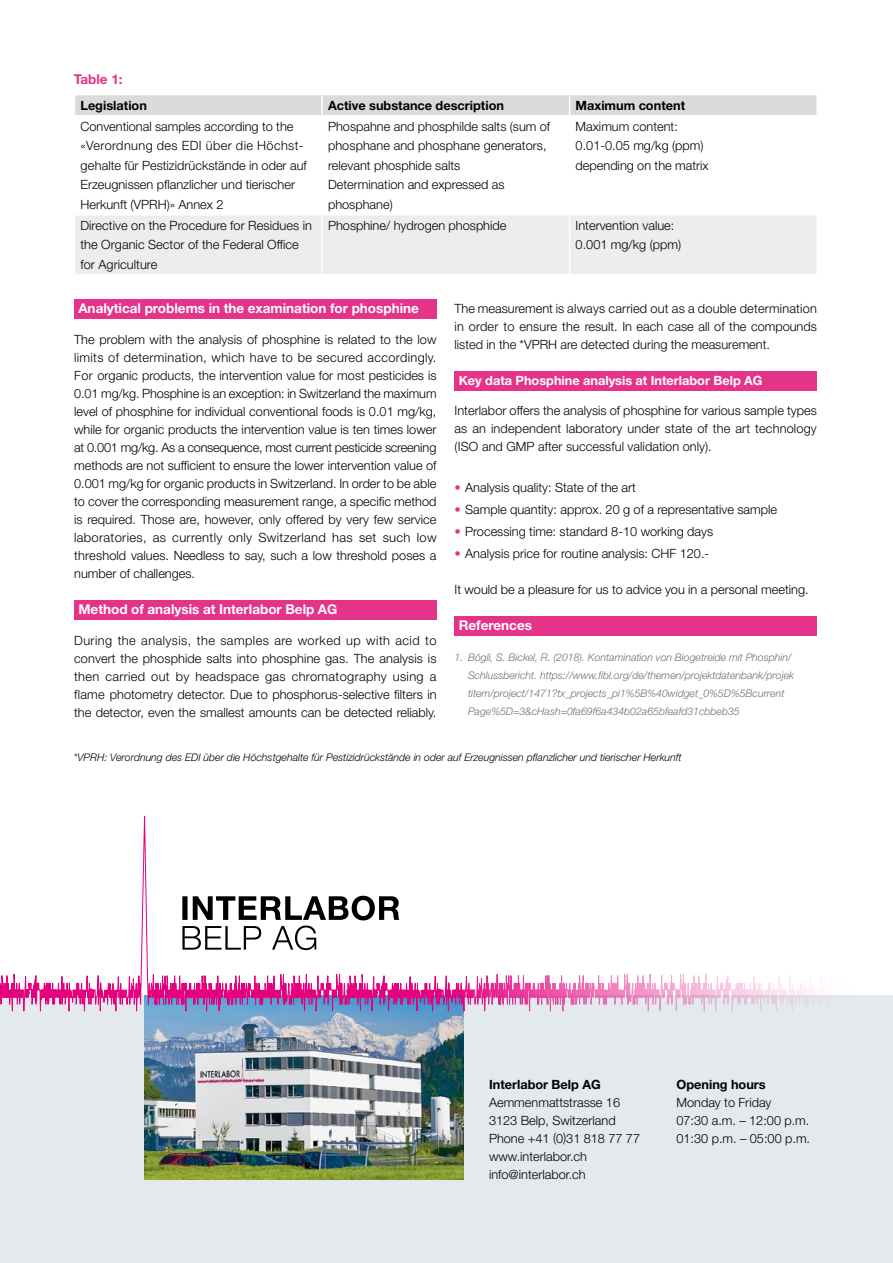
<style>
.page{position:relative;width:893px;height:1263px;background:#fff}
.page>*{position:absolute;margin:0;border:0;box-sizing:border-box;transform-origin:0 0}
.t1{font:700 13.5px "Helvetica Neue LT Std";color:#fff}
.t2{font:700 13.5px "Helvetica Neue LT Std";color:#e43388}
.t3{font:300 12.75px/18px "Helvetica Neue LT Std";color:#000}
.t4{font:700 12.75px "Helvetica Neue LT Std";color:#000}
.t5{font:700 12.75px "Helvetica Neue LT Std";color:#fff}
.t6{font:italic 300 10.5px/18px "Helvetica Neue LT Std";color:#706f6f}
.t7{font:italic 300 10.5px "Helvetica Neue LT Std";color:#000}
.s1{font-weight:700;color:#e43388}
</style>
<div class="page">
<div style="left:0;top:995px;width:893px;height:268px;background:#e3e9ec"></div>
<img style="left:145px;top:1011px;width:318px;height:169px">
<svg style="left:101px;top:816px;width:346px;height:195px"></svg>
<svg style="left:0;top:973px;width:101px;height:38px"></svg>
<svg style="left:447px;top:973px;width:344px;height:38px"></svg>
<svg style="left:791px;top:977px;width:25px;height:34px"></svg>
<svg style="left:182px;top:896px;width:217px;height:54px"></svg>
<div style="left:74px;top:299px;width:362px;height:20px;background:#e43388"></div>
<div style="left:74px;top:600px;width:362px;height:20px;background:#e43388"></div>
<div style="left:454px;top:371px;width:363px;height:19px;background:#e43388"></div>
<div style="left:454px;top:616px;width:363px;height:20px;background:#e43388"></div>
<div style="left:75px;top:216px;width:741px;height:58px;background:#ededed"></div>
<div style="left:75px;top:95px;width:741px;height:20px;background:#dadada"></div>
<hr style="left:321px;top:216px;width:2px;height:58px;background:#fff">
<hr style="left:569px;top:216px;width:1px;height:58px;background:#fff">
<p class="t2" style="left:74px;top:71px;width:50px">Table 1:</p>
<p class="t4" style="left:80px;top:97px;width:68px">Legislation</p>
<p class="t4" style="left:328px;top:97px;width:178px">Active substance description</p>
<p class="t4" style="left:576px;top:97px;width:111px">Maximum content</p>
<p class="t3" style="left:80px;top:116px;width:228px;line-height:19.5px">Conventional samples according to the «Verordnung des EDI über die Höchst&shy;gehalte für Pestizidrückstände in oder auf Erzeugnissen pflanzlicher und tierischer Herkunft (VPRH)» Annex 2</p>
<p class="t3" style="left:328px;top:116px;width:224px;line-height:19.5px">Phospahne and phosphilde salts (sum of phosphane and phosphane generators, relevant phosphide salts<br>Determination and expressed as phosphane)</p>
<p class="t3" style="left:576px;top:116px;width:135px;line-height:19.5px">Maximum content:<br>0.01-0.05 mg/kg (ppm) depending on the matrix</p>
<p class="t3" style="left:80px;top:215px;width:233px;line-height:19.5px">Directive on the Procedure for Residues in the Organic Sector of the Federal Office for Agriculture</p>
<p class="t3" style="left:328px;top:216px;width:180px">Phosphine/ hydrogen phosphide</p>
<p class="t3" style="left:576px;top:215px;width:107px;line-height:19.5px">Intervention value:<br>0.001 mg/kg (ppm)</p>
<p class="t1" style="left:78px;top:300px;width:342px">Analytical problems in the examination for phosphine</p>
<p class="t3" style="left:74px;top:330px;width:364px;text-align:justify">The problem with the analysis of phosphine is related to the low limits of determination, which have to be secured accordingly.<br>For organic products, the intervention value for most pesticides is 0.01 mg/kg. Phosphine is an exception: in Switzerland the maximum level of phosphine for individual conventional foods is 0.01 mg/kg, while for organic products the intervention value is ten times lower at 0.001 mg/kg. As a consequence, most current pesticide screening methods are not sufficient to ensure the lower intervention value of 0.001 mg/kg for organic products in Switzerland. In order to be able to cover the corresponding measurement range, a specific method is required. Those are, however, only offered by very few service laboratories, as currently only Switzerland has set such low threshold values. Needless to say, such a low threshold poses a number of challenges.</p>
<p class="t1" style="left:78px;top:601px;width:261px">Method of analysis at Interlabor Belp AG</p>
<p class="t3" style="left:74px;top:631px;width:364px;text-align:justify">During the analysis, the samples are worked up with acid to convert the phosphide salts into phosphine gas. The analysis is then carried out by headspace gas chromatography using a flame photometry detector. Due to phosphorus-selective filters in the detector, even the smallest amounts can be detected reliably.</p>
<p class="t3" style="left:454px;top:299px;width:364px;text-align:justify">The measurement is always carried out as a double determination in order to ensure the result. In each case all of the compounds listed in the *VPRH are detected during the measurement.</p>
<p class="t5" style="left:459px;top:372px;width:305px">Key data Phosphine analysis at Interlabor Belp AG</p>
<p class="t3" style="left:454px;top:401px;width:364px;text-align:justify">Interlabor offers the analysis of phosphine for various sample types as an independent laboratory under state of the art technology (ISO and GMP after successful validation only).</p>
<p class="t3" style="left:454px;top:478px;width:183px"><span class="s1">•</span> Analysis quality: State of the art</p>
<p class="t3" style="left:454px;top:500px;width:324px"><span class="s1">•</span> Sample quantity: approx. 20 g of a representative sample</p>
<p class="t3" style="left:454px;top:522px;width:260px"><span class="s1">•</span> Processing time: standard 8-10 working days</p>
<p class="t3" style="left:454px;top:544px;width:256px"><span class="s1">•</span> Analysis price for routine analysis: CHF 120.-</p>
<p class="t3" style="left:454px;top:580px;width:356px">It would be a pleasure for us to advice you in a personal meeting.</p>
<p class="t1" style="left:459px;top:617px;width:75px">References</p>
<p class="t6" style="left:468px;top:648px;width:327px;text-indent:-14px">1. Bögli, S. Bickel, R. (2018). Kontamination von Biogetreide mit Phosphin/ Schlussbericht. https://www.fibl.org/de/themen/projektdatenbank/projek titem/project/1471?tx_projects_pi1%5B%40widget_0%5D%5Bcurrent Page%5D=3&amp;cHash=0fa69f6a434b02a65bfeafd31cbbeb35</p>
<p class="t7" style="left:74px;top:751px;width:609px">*VPRH: Verordnung des EDI über die Höchstgehalte für Pestizidrückstände in oder auf Erzeugnissen pflanzlicher und tierischer Herkunft</p>
<p class="t4" style="left:489px;top:1077px;width:113px">Interlabor Belp AG</p>
<p class="t3" style="left:489px;top:1093px;width:153px">Aemmenmattstrasse 16<br>3123 Belp, Switzerland<br>Phone +41 (0)31 818 77 77 www.interlabor.ch info@interlabor.ch</p>
<p class="t4" style="left:676px;top:1077px;width:91px">Opening hours</p>
<p class="t3" style="left:676px;top:1093px;width:135px">Monday to Friday<br>07:30 a.m. – 12:00 p.m.<br>01:30 p.m. – 05:00 p.m.</p>
</div>
